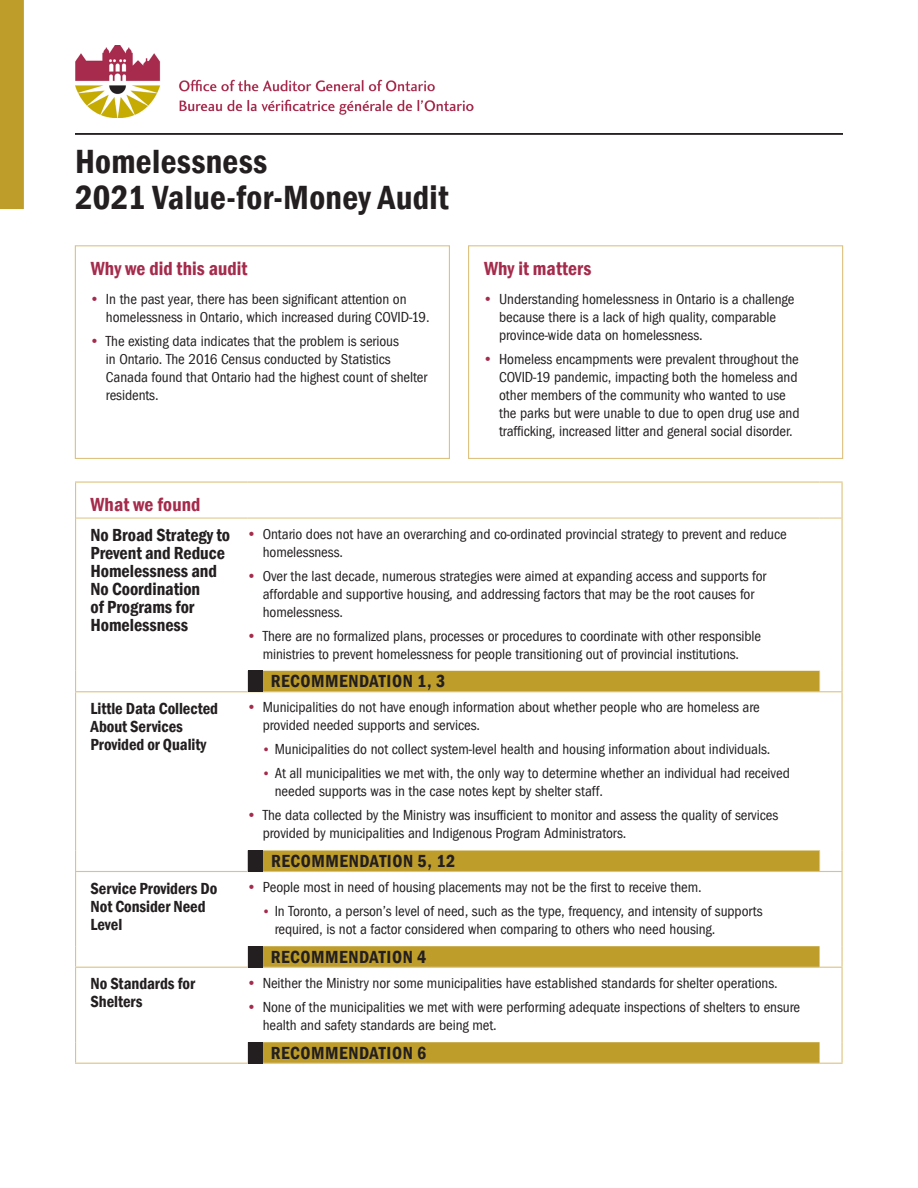
<style>
.page{position:relative;width:918px;height:1188px;background:#fff}
.page>*{position:absolute;margin:0;border:0;box-sizing:border-box;transform-origin:0 0}
.t1{font:600 condensed 34.5px/36px "Franklin Gothic";letter-spacing:.01em;color:#231f20}
.t2{font:600 condensed 19.5px "Franklin Gothic";letter-spacing:.005em;color:#a52b4c}
.t3{font:600 condensed 18px/18px "Franklin Gothic";letter-spacing:-.005em;color:#231f20}
.t4{font:600 condensed 18px "Franklin Gothic";letter-spacing:.03em;color:#231f20}
.t5{font:600 condensed 16.5px/18px "Franklin Gothic";letter-spacing:-.005em;color:#231f20}
.t6{font:15px/18px "Franklin Got Cd ITCTT";letter-spacing:-.005em;color:#231f20}
.s1{color:#a52b4c}
.s2{font-size:13.5px;color:#a52b4c}
</style>
<div class="page">
<img style="left:75px;top:45px;width:399px;height:72px">
<div style="left:0;top:0;width:24px;height:209px;background:#be9d2a"></div>
<div style="left:468px;top:245px;width:375px;height:214px;border:1px solid #dec281"></div>
<div style="left:75px;top:245px;width:375px;height:214px;border:1px solid #dec281"></div>
<hr style="left:75px;top:133px;width:768px;height:2px;background:#231f20">
<svg style="left:76px;top:519px;width:766px;height:544px"></svg>
<svg style="left:248px;top:671px;width:572px;height:392px"></svg>
<hr style="left:842px;top:518px;width:1px;height:153px;background:#dec281">
<hr style="left:842px;top:692px;width:1px;height:158px;background:#dec281">
<hr style="left:842px;top:872px;width:1px;height:74px;background:#dec281">
<hr style="left:842px;top:968px;width:1px;height:74px;background:#dec281">
<hr style="left:842px;top:483px;width:1px;height:35px;background:#dec281">
<svg style="left:247px;top:850px;width:1px;height:21px"></svg>
<svg style="left:820px;top:946px;width:23px;height:22px"></svg>
<svg style="left:820px;top:1042px;width:23px;height:22px"></svg>
<hr style="left:75px;top:691px;width:173px;height:1px;background:#dec281">
<hr style="left:75px;top:483px;width:1px;height:35px;background:#dec281">
<hr style="left:75px;top:482px;width:173px;height:1px;background:#dec281">
<hr style="left:248px;top:482px;width:572px;height:1px;background:#dec281">
<svg style="left:820px;top:482px;width:23px;height:1px"></svg>
<hr style="left:75px;top:518px;width:1px;height:153px;background:#dec281">
<svg style="left:75px;top:671px;width:1px;height:20px"></svg>
<hr style="left:75px;top:692px;width:1px;height:158px;background:#dec281">
<svg style="left:75px;top:850px;width:1px;height:21px"></svg>
<svg style="left:75px;top:946px;width:1px;height:21px"></svg>
<svg style="left:75px;top:1042px;width:1px;height:21px"></svg>
<hr style="left:75px;top:872px;width:1px;height:74px;background:#dec281">
<hr style="left:75px;top:968px;width:1px;height:74px;background:#dec281">
<hr style="left:76px;top:518px;width:172px;height:1px;background:#dec281">
<hr style="left:248px;top:518px;width:572px;height:1px;background:#dec281">
<svg style="left:820px;top:518px;width:22px;height:1px"></svg>
<hr style="left:75px;top:871px;width:173px;height:1px;background:#dec281">
<hr style="left:75px;top:967px;width:173px;height:1px;background:#dec281">
<hr style="left:75px;top:1063px;width:173px;height:1px;background:#dec281">
<hr style="left:248px;top:871px;width:571px;height:1px;background:#dec281">
<hr style="left:248px;top:967px;width:572px;height:1px;background:#dec281">
<hr style="left:248px;top:1063px;width:572px;height:1px;background:#dec281">
<hr style="left:248px;top:691px;width:571px;height:1px;background:#dec281">
<svg style="left:819px;top:671px;width:24px;height:21px"></svg>
<svg style="left:819px;top:850px;width:24px;height:22px"></svg>
<div style="left:248px;top:671px;width:14px;height:21px;background:#231f20"></div>
<div style="left:248px;top:850px;width:15px;height:22px;background:#231f20"></div>
<div style="left:248px;top:946px;width:14px;height:21px;background:#231f20"></div>
<div style="left:248px;top:1042px;width:14px;height:21px;background:#231f20"></div>
<h1 class="t1" style="left:75px;top:143px;width:375px">Homelessness<br>2021 Value-for-Money Audit</h1>
<h2 class="t2" style="left:91px;top:255px;width:158px">Why we did this audit</h2>
<p class="t6" style="left:106px;top:289px;width:325px;text-indent:-15px"><span class="s1">•</span> In the past year, there has been significant attention on homelessness in Ontario, which increased during COVID-19.</p>
<p class="t6" style="left:106px;top:331px;width:323px;text-indent:-15px"><span class="s1">•</span> The existing data indicates that the problem is serious<br>in Ontario. The 2016 Census conducted by Statistics Canada found that Ontario had the highest count of shelter residents.</p>
<h2 class="t2" style="left:484px;top:255px;width:109px">Why it matters</h2>
<p class="t6" style="left:499px;top:289px;width:297px;text-indent:-15px"><span class="s1">•</span> Understanding homelessness in Ontario is a challenge because there is a lack of high quality, comparable province-wide data on homelessness.</p>
<p class="t6" style="left:499px;top:349px;width:302px;text-indent:-15px"><span class="s1">•</span> Homeless encampments were prevalent throughout the COVID-19 pandemic, impacting both the homeless and other members of the community who wanted to use the parks but were unable to due to open drug use and trafficking, increased litter and general social disorder.</p>
<h2 class="t2" style="left:91px;top:491px;width:111px">What we found</h2>
<p class="t3" style="left:91px;top:526px;width:141px">No Broad Strategy to<br>Prevent and Reduce<br>Homelessness and<br>No Coordination<br>of Programs for<br>Homelessness</p>
<p class="t6" style="left:263px;top:525px;width:526px;text-indent:-15px"><span class="s1">•</span> Ontario does not have an overarching and co-ordinated provincial strategy to prevent and reduce homelessness.</p>
<p class="t6" style="left:263px;top:567px;width:505px;text-indent:-15px"><span class="s1">•</span> Over the last decade, numerous strategies were aimed at expanding access and supports for affordable and supportive housing, and addressing factors that may be the root causes for homelessness.</p>
<p class="t6" style="left:248px;top:627px;width:515px;text-align:center"><span class="s1">•</span> There are no formalized plans, processes or procedures to coordinate with other responsible ministries to prevent homelessness for people transitioning out of provincial institutions.</p>
<p class="t4" style="left:271px;top:669px;width:176px">RECOMMENDATION 1, 3</p>
<p class="t5" style="left:91px;top:699px;width:129px">Little Data Collected<br>About Services<br>Provided or Quality</p>
<p class="t6" style="left:263px;top:698px;width:499px;text-indent:-15px"><span class="s1">•</span> Municipalities do not have enough information about whether people who are homeless are provided needed supports and services.</p>
<p class="t6" style="left:263px;top:740px;width:509px"><span class="s2">•</span> Municipalities do not collect system-level health and housing information about individuals.</p>
<p class="t6" style="left:275px;top:764px;width:517px;text-indent:-12px"><span class="s2">•</span> At all municipalities we met with, the only way to determine whether an individual had received needed supports was in the case notes kept by shelter staff.</p>
<p class="t6" style="left:263px;top:806px;width:517px;text-indent:-15px"><span class="s1">•</span> The data collected by the Ministry was insufficient to monitor and assess the quality of services provided by municipalities and Indigenous Program Administrators.</p>
<p class="t4" style="left:271px;top:849px;width:186px">RECOMMENDATION 5, 12</p>
<p class="t5" style="left:91px;top:879px;width:128px">Service Providers Do<br>Not Consider Need<br>Level</p>
<p class="t6" style="left:248px;top:878px;width:456px"><span class="s1">•</span> People most in need of housing placements may not be the first to receive them.</p>
<p class="t6" style="left:275px;top:902px;width:489px;text-indent:-12px"><span class="s2">•</span> In Toronto, a person’s level of need, such as the type, frequency, and intensity of supports required, is not a factor considered when comparing to others who need housing.</p>
<p class="t4" style="left:271px;top:945px;width:157px">RECOMMENDATION 4</p>
<p class="t5" style="left:91px;top:975px;width:106px">No Standards for<br>Shelters</p>
<p class="t6" style="left:248px;top:974px;width:532px"><span class="s1">•</span> Neither the Ministry nor some municipalities have established standards for shelter operations.</p>
<p class="t6" style="left:263px;top:998px;width:539px;text-indent:-15px"><span class="s1">•</span> None of the municipalities we met with were performing adequate inspections of shelters to ensure health and safety standards are being met.</p>
<p class="t4" style="left:271px;top:1041px;width:157px">RECOMMENDATION 6</p>
</div>
